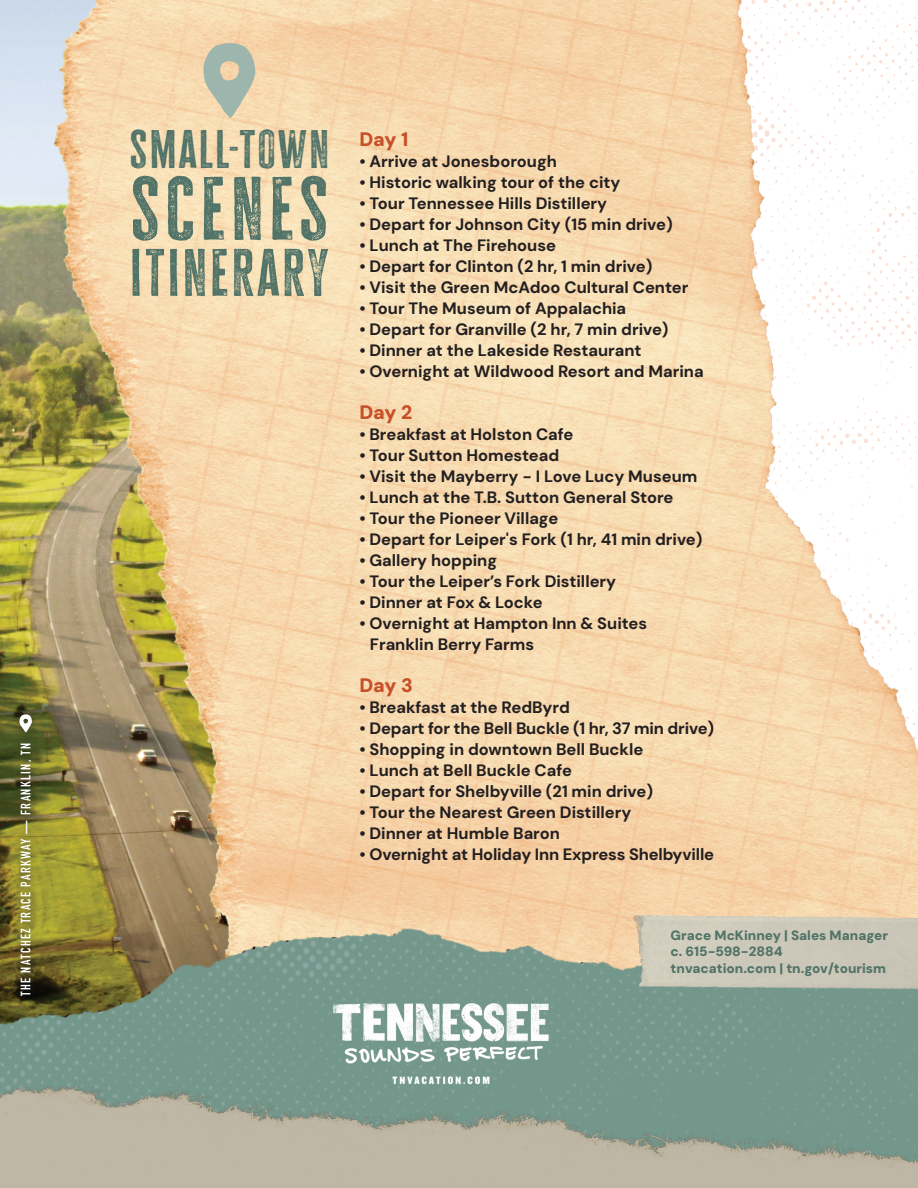
<style>
.page{position:relative;width:918px;height:1188px;background:#fff}
.page>*{position:absolute;margin:0;border:0;box-sizing:border-box;transform-origin:0 0}
.t1{font:73.5px "Cheddar Gothic Rough";letter-spacing:.08em;color:#517368}
.t2{font:54.75px "Cheddar Gothic Rough";letter-spacing:.06em;color:#517368}
.t3{font:44.25px "Cheddar Gothic Rough";letter-spacing:.055em;color:#517368}
.TN_Photo_Credit_White_Right{font:900 19.5px "DM Sans 18 pt";letter-spacing:-.01em;color:#c75028}
.TN_Photo_Credit_White_Right-2{font:700 16.5px/21px "DM Sans 24 pt";color:#231f20}
.t4{font:900 13.5px "DM Sans 18 pt";color:#517368}
.t5{font:13.5px "DIN Engschrift Std";letter-spacing:.1em;color:#fff}
</style>
<div class="page">
<img style="left:0;top:0;width:918px;height:896px">
<img style="left:0;top:896px;width:918px;height:190px">
<img style="left:0;top:1086px;width:918px;height:102px">
<img style="left:333px;top:995px;width:221px;height:95px">
<img style="left:0;top:0;width:457px;height:764px">
<svg style="left:203px;top:43px;width:52px;height:75px;background:#c0c3ad"></svg>
<div style="left:11px;top:734px;width:29px;height:270px;background:#231f20;opacity:.75"></div>
<div style="left:10px;top:705px;width:31px;height:36px;background:#231f20;opacity:.75"></div>
<svg style="left:19px;top:714px;width:13px;height:18px"></svg>
<img style="left:617px;top:896px;width:301px;height:131px">
<p class="t5" style="left:18px;top:996px;width:254px;rotate:-90deg">THE NATCHEZ TRACE PARKWAY — FRANKLIN, TN</p>
<p class="t3" style="left:130px;top:121px;width:201px">SMALL-TOWN</p>
<p class="t1" style="left:131px;top:162px;width:199px">SCENES</p>
<p class="t2" style="left:130px;top:238px;width:200px">ITINERARY</p>
<p class="TN_Photo_Credit_White_Right" style="left:359px;top:127px;width:50px">Day 1</p>
<p class="TN_Photo_Credit_White_Right-2" style="left:359px;top:151px;width:199px">• Arrive at Jonesborough</p>
<p class="TN_Photo_Credit_White_Right-2" style="left:359px;top:172px;width:263px">• Historic walking tour of the city</p>
<p class="TN_Photo_Credit_White_Right-2" style="left:359px;top:193px;width:249px">• Tour Tennessee Hills Distillery</p>
<p class="TN_Photo_Credit_White_Right-2" style="left:359px;top:214px;width:315px">• Depart for Johnson City (15 min drive)</p>
<p class="TN_Photo_Credit_White_Right-2" style="left:359px;top:235px;width:198px">• Lunch at The Firehouse</p>
<p class="TN_Photo_Credit_White_Right-2" style="left:359px;top:256px;width:294px">• Depart for Clinton (2 hr, 1 min drive)</p>
<p class="TN_Photo_Credit_White_Right-2" style="left:359px;top:277px;width:331px">• Visit the Green McAdoo Cultural Center</p>
<p class="TN_Photo_Credit_White_Right-2" style="left:359px;top:298px;width:268px">• Tour The Museum of Appalachia</p>
<p class="TN_Photo_Credit_White_Right-2" style="left:359px;top:319px;width:311px">• Depart for Granville (2 hr, 7 min drive)</p>
<p class="TN_Photo_Credit_White_Right-2" style="left:359px;top:340px;width:284px">• Dinner at the Lakeside Restaurant</p>
<p class="TN_Photo_Credit_White_Right-2" style="left:359px;top:361px;width:346px">• Overnight at Wildwood Resort and Marina</p>
<p class="TN_Photo_Credit_White_Right" style="left:359px;top:400px;width:54px">Day 2</p>
<p class="TN_Photo_Credit_White_Right-2" style="left:359px;top:424px;width:216px">• Breakfast at Holston Cafe</p>
<p class="TN_Photo_Credit_White_Right-2" style="left:359px;top:445px;width:201px">• Tour Sutton Homestead</p>
<p class="TN_Photo_Credit_White_Right-2" style="left:359px;top:466px;width:340px">• Visit the Mayberry - I Love Lucy Museum</p>
<p class="TN_Photo_Credit_White_Right-2" style="left:359px;top:487px;width:316px">• Lunch at the T.B. Sutton General Store</p>
<p class="TN_Photo_Credit_White_Right-2" style="left:359px;top:508px;width:201px">• Tour the Pioneer Village</p>
<p class="TN_Photo_Credit_White_Right-2" style="left:359px;top:529px;width:345px">• Depart for Leiper's Fork (1 hr, 41 min drive)</p>
<p class="TN_Photo_Credit_White_Right-2" style="left:359px;top:550px;width:139px">• Gallery hopping</p>
<p class="TN_Photo_Credit_White_Right-2" style="left:359px;top:571px;width:258px">• Tour the Leiper’s Fork Distillery</p>
<p class="TN_Photo_Credit_White_Right-2" style="left:359px;top:592px;width:185px">• Dinner at Fox &amp; Locke</p>
<p class="TN_Photo_Credit_White_Right-2" style="left:370px;top:613px;width:279px;text-indent:-11px">• Overnight at Hampton Inn &amp; Suites<br>Franklin Berry Farms</p>
<p class="TN_Photo_Credit_White_Right" style="left:359px;top:673px;width:55px">Day 3</p>
<p class="TN_Photo_Credit_White_Right-2" style="left:359px;top:697px;width:212px">• Breakfast at the RedByrd</p>
<p class="TN_Photo_Credit_White_Right-2" style="left:359px;top:718px;width:356px">• Depart for the Bell Buckle (1 hr, 37 min drive)</p>
<p class="TN_Photo_Credit_White_Right-2" style="left:359px;top:739px;width:286px">• Shopping in downtown Bell Buckle</p>
<p class="TN_Photo_Credit_White_Right-2" style="left:359px;top:760px;width:214px">• Lunch at Bell Buckle Cafe</p>
<p class="TN_Photo_Credit_White_Right-2" style="left:359px;top:781px;width:295px">• Depart for Shelbyville (21 min drive)</p>
<p class="TN_Photo_Credit_White_Right-2" style="left:359px;top:802px;width:274px">• Tour the Nearest Green Distillery</p>
<p class="TN_Photo_Credit_White_Right-2" style="left:359px;top:823px;width:202px">• Dinner at Humble Baron</p>
<p class="TN_Photo_Credit_White_Right-2" style="left:359px;top:844px;width:356px">• Overnight at Holiday Inn Express Shelbyville</p>
<p class="t4" style="left:671px;top:927px;width:219px">Grace McKinney | Sales Manager</p>
<p class="t4" style="left:671px;top:943px;width:114px">c. 615-598-2884</p>
<p class="t4" style="left:671px;top:959px;width:217px">tnvacation.com | tn.gov/tourism</p>
</div>
